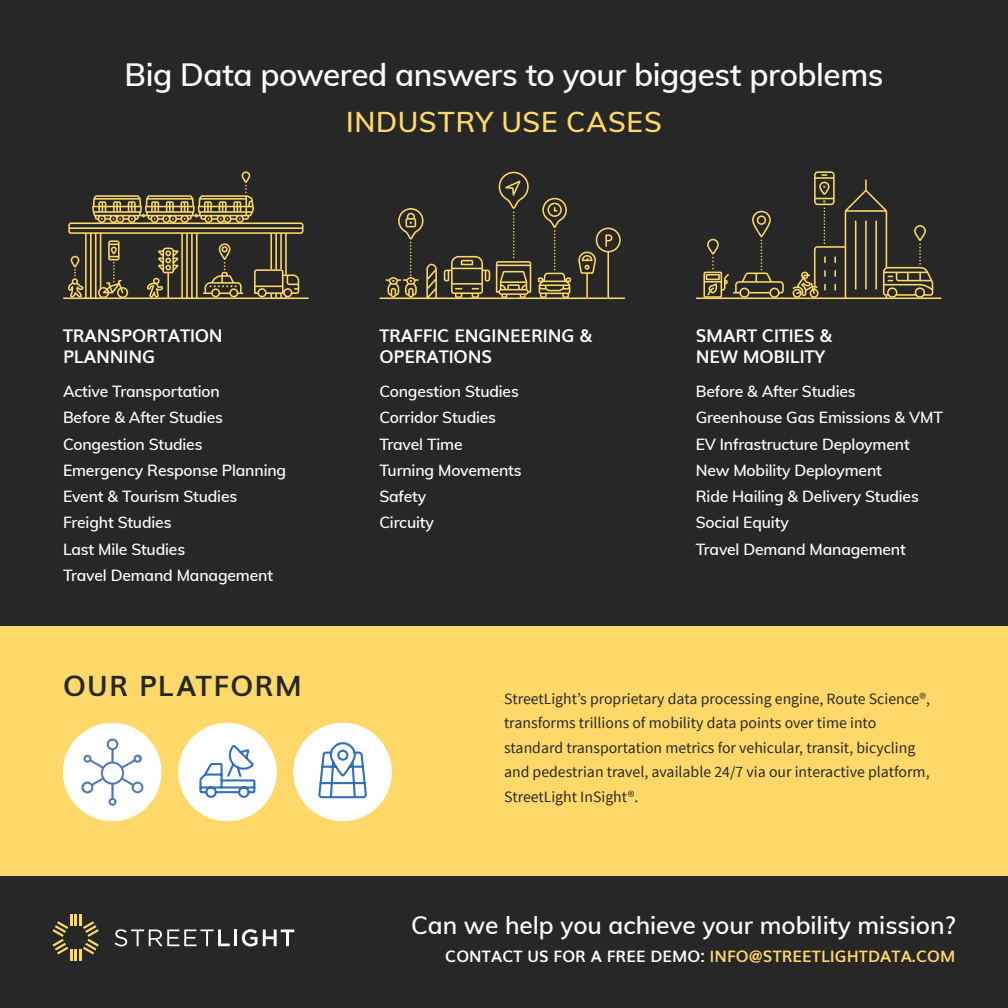
<style>
.page{position:relative;width:1008px;height:1008px;background:#272727}
.page>*{position:absolute;margin:0;border:0;box-sizing:border-box;transform-origin:0 0}
.t1{font:600 31.5px "Muli";letter-spacing:-.015em;color:#fff}
.t2{font:600 28px "Muli";letter-spacing:.03em;color:#fed96a}
.t3{font:700 28px "Muli";letter-spacing:.05em;color:#272727}
.t4{font:600 24.5px "Muli";color:#fff}
.t5{font:700 17.5px/21px "Muli";letter-spacing:-.01em;color:#fff}
.t6{font:600 15.75px "Muli";letter-spacing:-.01em;color:#fff}
.t7{font:15.75px/24.5px "Source Sans Pro";color:#272727}
.t8{font:700 15.75px "Muli";letter-spacing:.005em;color:#fed96a}
.s1{color:#fff}
</style>
<div class="page">
<svg style="left:52px;top:914px;width:47px;height:47px"></svg>
<svg style="left:115px;top:929px;width:115px;height:17px"></svg>
<hr style="left:234px;top:930px;width:3px;height:16px;background:#fff">
<svg style="left:242px;top:929px;width:15px;height:18px"></svg>
<svg style="left:263px;top:930px;width:31px;height:16px"></svg>
<svg style="left:63px;top:171px;width:246px;height:128px"></svg>
<svg style="left:379px;top:172px;width:246px;height:127px"></svg>
<svg style="left:696px;top:171px;width:246px;height:128px"></svg>
<div style="left:0;top:626px;width:1008px;height:250px;background:#fed96a"></div>
<div style="left:178px;top:723px;width:99px;height:98px;background:#fff;border-radius:50%"></div>
<svg style="left:199px;top:745px;width:57px;height:53px"></svg>
<div style="left:293px;top:723px;width:99px;height:98px;background:#fff;border-radius:50%"></div>
<svg style="left:317px;top:742px;width:51px;height:80px"></svg>
<img style="left:63px;top:722px;width:116px;height:100px">
<p class="t1" style="left:125px;top:52px;width:760px">Big Data powered answers to your biggest problems</p>
<p class="t2" style="left:346px;top:101px;width:317px">INDUSTRY USE CASES</p>
<p class="t5" style="left:63px;top:324px;width:161px">TRANSPORTATION<br>PLANNING</p>
<p class="t6" style="left:63px;top:380px;width:158px">Active Transportation</p>
<p class="t6" style="left:63px;top:406px;width:162px">Before &amp; After Studies</p>
<p class="t6" style="left:63px;top:432px;width:141px">Congestion Studies</p>
<p class="t6" style="left:63px;top:459px;width:225px">Emergency Response Planning</p>
<p class="t6" style="left:63px;top:485px;width:176px">Event &amp; Tourism Studies</p>
<p class="t6" style="left:63px;top:511px;width:110px">Freight Studies</p>
<p class="t6" style="left:63px;top:537px;width:124px">Last Mile Studies</p>
<p class="t6" style="left:63px;top:564px;width:212px">Travel Demand Management</p>
<p class="t3" style="left:63px;top:663px;width:240px">OUR PLATFORM</p>
<p class="t5" style="left:379px;top:324px;width:215px">TRAFFIC ENGINEERING &amp;<br>OPERATIONS</p>
<p class="t6" style="left:379px;top:380px;width:141px">Congestion Studies</p>
<p class="t6" style="left:379px;top:406px;width:118px">Corridor Studies</p>
<p class="t6" style="left:379px;top:432px;width:85px">Travel Time</p>
<p class="t6" style="left:379px;top:459px;width:144px">Turning Movements</p>
<p class="t6" style="left:379px;top:485px;width:49px">Safety</p>
<p class="t6" style="left:379px;top:511px;width:56px">Circuity</p>
<p class="t5" style="left:696px;top:324px;width:139px">SMART CITIES &amp;</p>
<p class="t5" style="left:696px;top:345px;width:131px">NEW MOBILITY</p>
<p class="t6" style="left:696px;top:380px;width:162px">Before &amp; After Studies</p>
<p class="t6" style="left:696px;top:406px;width:249px">Greenhouse Gas Emissions &amp; VMT</p>
<p class="t6" style="left:696px;top:432px;width:215px">EV Infrastructure Deployment</p>
<p class="t6" style="left:696px;top:459px;width:188px">New Mobility Deployment</p>
<p class="t6" style="left:696px;top:485px;width:225px">Ride Hailing &amp; Delivery Studies</p>
<p class="t6" style="left:696px;top:511px;width:95px">Social Equity</p>
<p class="t6" style="left:696px;top:537px;width:212px">Travel Demand Management</p>
<p class="t7" style="left:504px;top:686px;width:428px">StreetLight’s proprietary data processing engine, Route Science®, transforms trillions of mobility data points over time into standard transportation metrics for vehicular, transit, bicycling and pedestrian travel, available 24/7 via our interactive platform, StreetLight InSight®.</p>
<p class="t4" style="left:411px;top:907px;width:546px">Can we help you achieve your mobility mission?</p>
<p class="t8" style="left:445px;top:943px;width:512px"><span class="s1">CONTACT US FOR A FREE DEMO:</span> INFO@STREETLIGHTDATA.COM</p>
</div>
